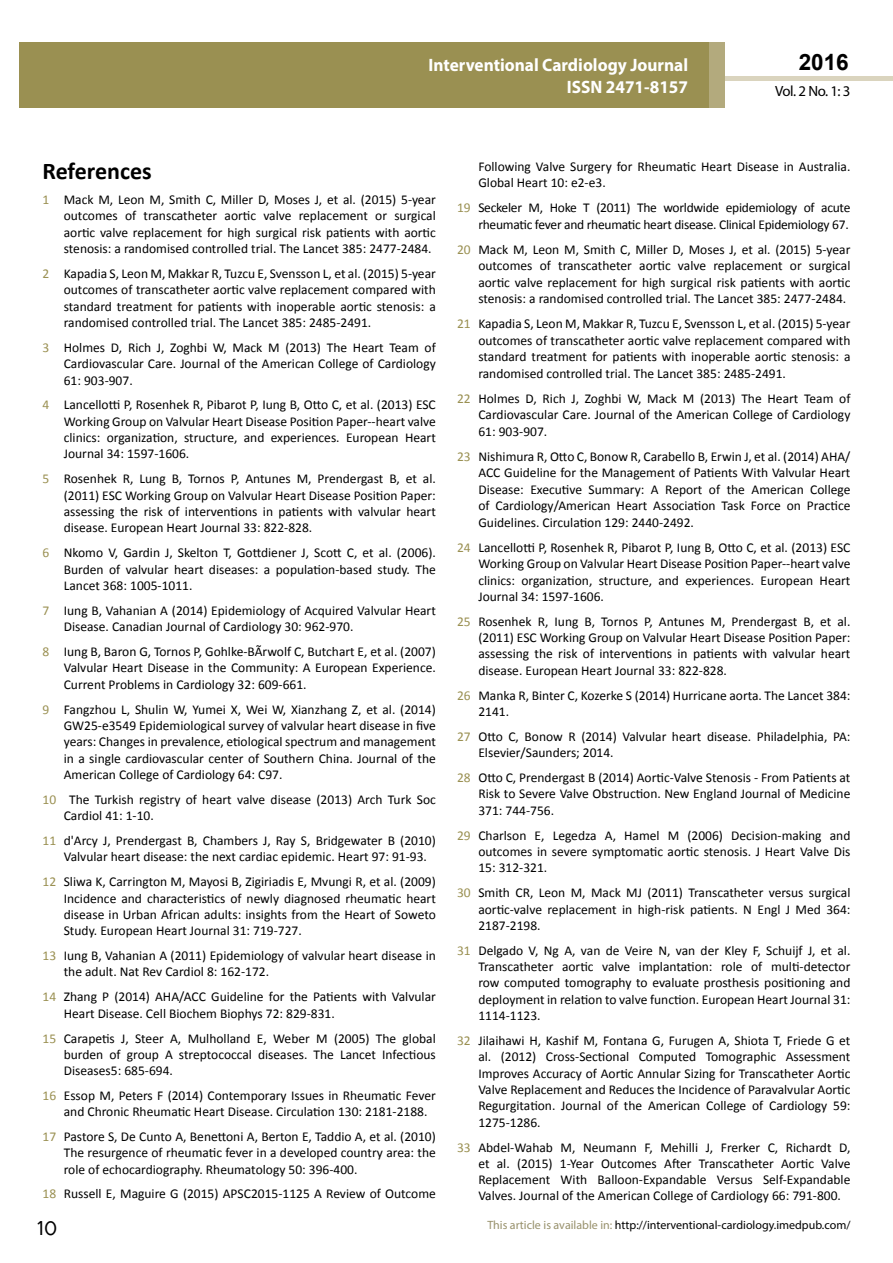
<style>
.page{position:relative;width:893px;height:1263px;background:#fff}
.page>*{position:absolute;margin:0;border:0;box-sizing:border-box;transform-origin:0 0}
.t1{font:25.5px "Tunga";color:#000}
.t2{font:700 24px "Calibri";color:#000}
.t3{font:700 22.5px "Arial";color:#000}
.t4{font:700 18px/21.6px "Myriad Pro";color:#fff;text-align:right;scale:.96 1}
.t5{font:14.85px "Myriad Pro";color:#000}
.t6{font:13.5px/16.4px "Calibri";color:#000;text-align:justify}
.t7{font:13.5px/16.5px "Calibri";letter-spacing:-.02em;color:#000;text-align:right}
.t8{font:12px "Myriad Pro";color:#000}
.s1{color:#9a9052}
.s2{color:#98916c}
</style>
<div class="page">
<div style="left:725px;top:76px;width:168px;height:5px;background:#dad4be"></div>
<div style="left:19px;top:42px;width:690px;height:66px;background:#9a9052"></div>
<div style="left:709px;top:42px;width:16px;height:66px;background:#b3aa7d"></div>
<h3 class="t4" style="left:517px;top:53px;width:198px">ARCHIVOS DE MEDICINA<br>ISSN 1698-9465</h3>
<h3 class="t4" style="left:428px;top:54px;width:272px">Interventional Cardiology Journal<br>ISSN 2471-8157</h3>
<h3 class="t3" style="left:799px;top:47px;width:52px">2016</h3>
<p class="t5" style="left:775px;top:82px;width:77px">Vol. 2 No. 1: 3</p>
<h2 class="t2" style="left:43px;top:156px;width:111px">References</h2>
<p class="t6" style="left:64px;top:191px;width:374px;text-indent:-21px"><span class="s1">1</span> Mack M, Leon M, Smith C, Miller D, Moses J, et al. (2015) 5-year outcomes of transcatheter aortic valve replacement or surgical aortic valve replacement for high surgical risk patients with aortic stenosis: a randomised controlled trial. The Lancet 385: 2477-2484.</p>
<p class="t6" style="left:64px;top:265px;width:374px;text-indent:-21px"><span class="s1">2</span> Kapadia S, Leon M, Makkar R, Tuzcu E, Svensson L, et al. (2015) 5-year outcomes of transcatheter aortic valve replacement compared with standard treatment for patients with inoperable aortic stenosis: a randomised controlled trial. The Lancet 385: 2485-2491.</p>
<p class="t6" style="left:64px;top:339px;width:374px;text-indent:-21px"><span class="s1">3</span> Holmes D, Rich J, Zoghbi W, Mack M (2013) The Heart Team of Cardiovascular Care. Journal of the American College of Cardiology 61: 903-907.</p>
<p class="t6" style="left:64px;top:397px;width:374px;text-indent:-21px"><span class="s1">4</span> Lancellotti P, Rosenhek R, Pibarot P, Iung B, Otto C, et al. (2013) ESC Working Group on Valvular Heart Disease Position Paper--heart valve clinics: organization, structure, and experiences. European Heart Journal 34: 1597-1606.</p>
<p class="t6" style="left:64px;top:471px;width:374px;text-indent:-21px"><span class="s1">5</span> Rosenhek R, Lung B, Tornos P, Antunes M, Prendergast B, et al. (2011) ESC Working Group on Valvular Heart Disease Position Paper: assessing the risk of interventions in patients with valvular heart disease. European Heart Journal 33: 822-828.</p>
<p class="t6" style="left:64px;top:545px;width:374px;text-indent:-21px"><span class="s1">6</span> Nkomo V, Gardin J, Skelton T, Gottdiener J, Scott C, et al. (2006).<br>Burden of valvular heart diseases: a population-based study. The Lancet 368: 1005-1011.</p>
<p class="t6" style="left:64px;top:602px;width:374px;text-indent:-21px"><span class="s1">7</span> Iung B, Vahanian A (2014) Epidemiology of Acquired Valvular Heart<br>Disease. Canadian Journal of Cardiology 30: 962-970.</p>
<p class="t6" style="left:64px;top:643px;width:374px;text-indent:-21px"><span class="s1">8</span> Iung B, Baron G, Tornos P, Gohlke-BÃrwolf C, Butchart E, et al. (2007)<br>Valvular Heart Disease in the Community: A European Experience.<br>Current Problems in Cardiology 32: 609-661.</p>
<p class="t6" style="left:64px;top:701px;width:374px;text-indent:-21px"><span class="s1">9</span> Fangzhou L, Shulin W, Yumei X, Wei W, Xianzhang Z, et al. (2014)<br>GW25-e3549 Epidemiological survey of valvular heart disease in five years: Changes in prevalence, etiological spectrum and management in a single cardiovascular center of Southern China. Journal of the American College of Cardiology 64: C97.</p>
<p class="t6" style="left:64px;top:791px;width:374px;text-indent:-21px"><span class="s1">10</span> The Turkish registry of heart valve disease (2013) Arch Turk Soc<br>Cardiol 41: 1-10.</p>
<p class="t6" style="left:64px;top:832px;width:374px;text-indent:-21px"><span class="s1">11</span> d'Arcy J, Prendergast B, Chambers J, Ray S, Bridgewater B (2010)<br>Valvular heart disease: the next cardiac epidemic. Heart 97: 91-93.</p>
<p class="t6" style="left:64px;top:873px;width:374px;text-indent:-21px"><span class="s1">12</span> Sliwa K, Carrington M, Mayosi B, Zigiriadis E, Mvungi R, et al. (2009)<br>Incidence and characteristics of newly diagnosed rheumatic heart disease in Urban African adults: insights from the Heart of Soweto Study. European Heart Journal 31: 719-727.</p>
<p class="t6" style="left:64px;top:947px;width:374px;text-indent:-21px"><span class="s1">13</span> Iung B, Vahanian A (2011) Epidemiology of valvular heart disease in the adult. Nat Rev Cardiol 8: 162-172.</p>
<p class="t6" style="left:64px;top:989px;width:374px;text-indent:-21px"><span class="s1">14</span> Zhang P (2014) AHA/ACC Guideline for the Patients with Valvular<br>Heart Disease. Cell Biochem Biophys 72: 829-831.</p>
<p class="t6" style="left:64px;top:1030px;width:374px;text-indent:-21px"><span class="s1">15</span> Carapetis J, Steer A, Mulholland E, Weber M (2005) The global burden of group A streptococcal diseases. The Lancet Infectious Diseases5: 685-694.</p>
<p class="t6" style="left:64px;top:1087px;width:374px;text-indent:-21px"><span class="s1">16</span> Essop M, Peters F (2014) Contemporary Issues in Rheumatic Fever and Chronic Rheumatic Heart Disease. Circulation 130: 2181-2188.</p>
<p class="t6" style="left:64px;top:1128px;width:374px;text-indent:-21px"><span class="s1">17</span> Pastore S, De Cunto A, Benettoni A, Berton E, Taddio A, et al. (2010)<br>The resurgence of rheumatic fever in a developed country area: the role of echocardiography. Rheumatology 50: 396-400.</p>
<p class="t6" style="left:43px;top:1186px;width:395px"><span class="s1">18</span> Russell E, Maguire G (2015) APSC2015-1125 A Review of Outcome</p>
<h1 class="t1" style="left:37px;top:1211px;width:22px">10</h1>
<p class="t6" style="left:478px;top:159px;width:374px">Following Valve Surgery for Rheumatic Heart Disease in Australia.<br>Global Heart 10: e2-e3.</p>
<p class="t7" style="left:457px;top:200px;width:395px"><span class="s1">19</span> Seckeler M, Hoke T (2011) The worldwide epidemiology of acute rheumatic fever and rheumatic heart disease. Clinical Epidemiology 67.</p>
<p class="t6" style="left:478px;top:241px;width:374px;text-indent:-21px"><span class="s1">20</span> Mack M, Leon M, Smith C, Miller D, Moses J, et al. (2015) 5-year outcomes of transcatheter aortic valve replacement or surgical aortic valve replacement for high surgical risk patients with aortic stenosis: a randomised controlled trial. The Lancet 385: 2477-2484.</p>
<p class="t6" style="left:478px;top:316px;width:374px;text-indent:-21px"><span class="s1">21</span> Kapadia S, Leon M, Makkar R, Tuzcu E, Svensson L, et al. (2015) 5-year outcomes of transcatheter aortic valve replacement compared with standard treatment for patients with inoperable aortic stenosis: a randomised controlled trial. The Lancet 385: 2485-2491.</p>
<p class="t6" style="left:478px;top:390px;width:374px;text-indent:-21px"><span class="s1">22</span> Holmes D, Rich J, Zoghbi W, Mack M (2013) The Heart Team of Cardiovascular Care. Journal of the American College of Cardiology 61: 903-907.</p>
<p class="t6" style="left:478px;top:448px;width:374px;text-indent:-21px"><span class="s1">23</span> Nishimura R, Otto C, Bonow R, Carabello B, Erwin J, et al. (2014) AHA/ ACC Guideline for the Management of Patients With Valvular Heart Disease: Executive Summary: A Report of the American College of Cardiology/American Heart Association Task Force on Practice Guidelines. Circulation 129: 2440-2492.</p>
<p class="t6" style="left:478px;top:539px;width:374px;text-indent:-21px"><span class="s1">24</span> Lancellotti P, Rosenhek R, Pibarot P, Iung B, Otto C, et al. (2013) ESC Working Group on Valvular Heart Disease Position Paper--heart valve clinics: organization, structure, and experiences. European Heart Journal 34: 1597-1606.</p>
<p class="t6" style="left:478px;top:613px;width:374px;text-indent:-21px"><span class="s1">25</span> Rosenhek R, Iung B, Tornos P, Antunes M, Prendergast B, et al. (2011) ESC Working Group on Valvular Heart Disease Position Paper: assessing the risk of interventions in patients with valvular heart disease. European Heart Journal 33: 822-828.</p>
<p class="t6" style="left:478px;top:687px;width:374px;text-indent:-21px"><span class="s1">26</span> Manka R, Binter C, Kozerke S (2014) Hurricane aorta. The Lancet 384:<br>2141.</p>
<p class="t6" style="left:478px;top:728px;width:374px;text-indent:-21px"><span class="s1">27</span> Otto C, Bonow R (2014) Valvular heart disease. Philadelphia, PA:<br>Elsevier/Saunders; 2014.</p>
<p class="t6" style="left:478px;top:769px;width:374px;text-indent:-21px"><span class="s1">28</span> Otto C, Prendergast B (2014) Aortic-Valve Stenosis - From Patients at Risk to Severe Valve Obstruction. New England Journal of Medicine 371: 744-756.</p>
<p class="t6" style="left:478px;top:827px;width:374px;text-indent:-21px"><span class="s1">29</span> Charlson E, Legedza A, Hamel M (2006) Decision-making and outcomes in severe symptomatic aortic stenosis. J Heart Valve Dis 15: 312-321.</p>
<p class="t6" style="left:478px;top:884px;width:374px;text-indent:-21px"><span class="s1">30</span> Smith CR, Leon M, Mack MJ (2011) Transcatheter versus surgical aortic-valve replacement in high-risk patients. N Engl J Med 364:<br>2187-2198.</p>
<p class="t6" style="left:478px;top:942px;width:374px;text-indent:-21px"><span class="s1">31</span> Delgado V, Ng A, van de Veire N, van der Kley F, Schuijf J, et al.<br>Transcatheter aortic valve implantation: role of multi-detector row computed tomography to evaluate prosthesis positioning and deployment in relation to valve function. European Heart Journal 31:<br>1114-1123.</p>
<p class="t6" style="left:478px;top:1032px;width:374px;text-indent:-21px"><span class="s1">32</span> Jilaihawi H, Kashif M, Fontana G, Furugen A, Shiota T, Friede G et al. (2012) Cross-Sectional Computed Tomographic Assessment Improves Accuracy of Aortic Annular Sizing for Transcatheter Aortic Valve Replacement and Reduces the Incidence of Paravalvular Aortic Regurgitation. Journal of the American College of Cardiology 59:<br>1275-1286.</p>
<p class="t6" style="left:478px;top:1139px;width:374px;text-indent:-21px"><span class="s1">33</span> Abdel-Wahab M, Neumann F, Mehilli J, Frerker C, Richardt D, et al. (2015) 1-Year Outcomes After Transcatheter Aortic Valve Replacement With Balloon-Expandable Versus Self-Expandable Valves. Journal of the American College of Cardiology 66: 791-800.</p>
<p class="t8" style="left:487px;top:1218px;width:365px"><span class="s2">This article is available in:</span> http://interventional-cardiology.imedpub.com/</p>
</div>
